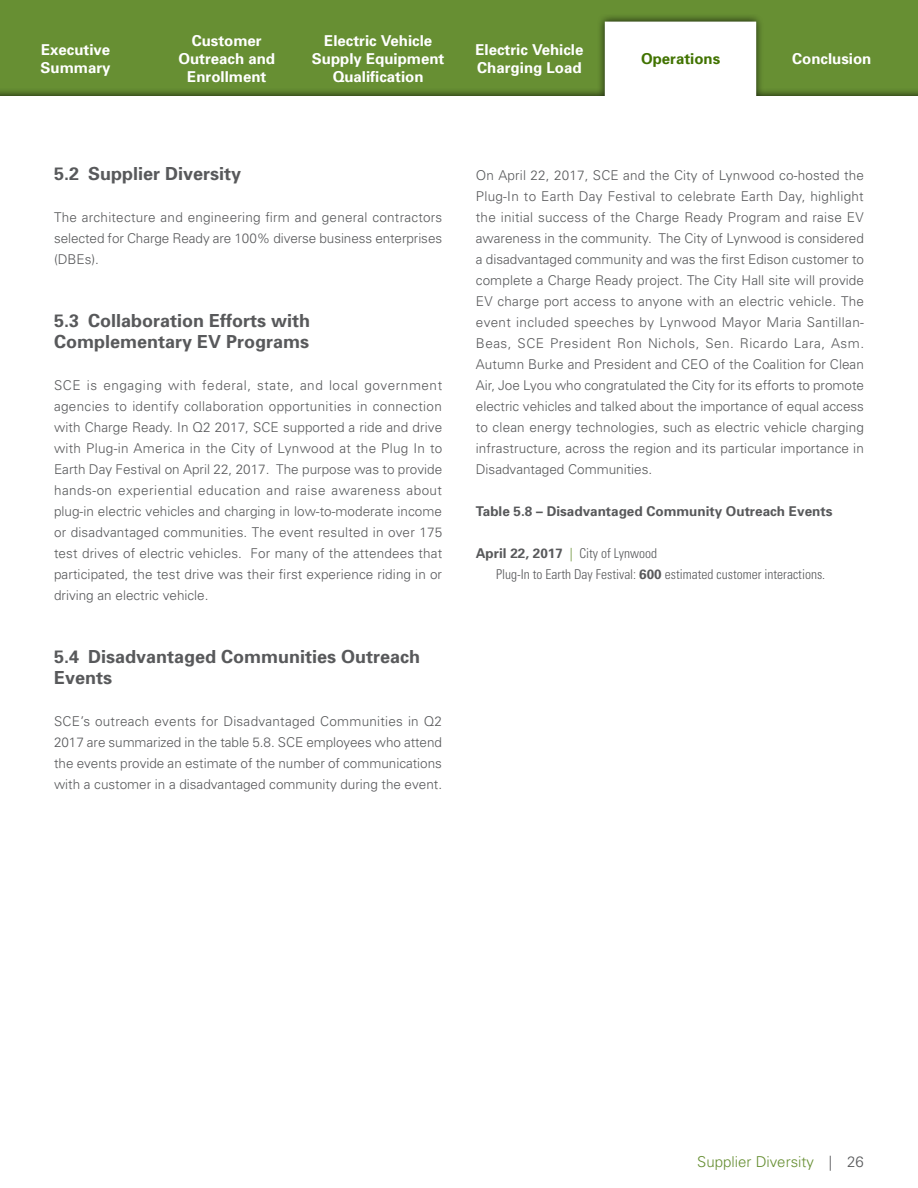
<style>
.page{position:relative;width:918px;height:1188px;background:#fff}
.page>*{position:absolute;margin:0;border:0;box-sizing:border-box;transform-origin:0 0}
.t1{font:700 18px/21px "Univers";color:#58595b}
.t2{font:700 15px/18px "Univers";color:#fff}
.t3{font:300 15px "Univers";color:#678f33}
.t4{font:700 15px "Univers";color:#417300}
.Body{font:300 13.5px/21px "Univers";color:#58595b;text-align:justify}
.Events{font:300 condensed 13.5px/21px "Univers";color:#58595b}
.H3-Table_Lables{font:700 13.5px "Univers";color:#58595b}
.s1{font-weight:700;font-stretch:normal}
.s2{color:#678f33}
.s3{color:#58595b}
</style>
<div class="page">
<div style="left:0;top:0;width:918px;height:96px;background:#678f33"></div>
<svg style="left:0;top:22px;width:918px;height:74px"></svg>
<p class="t2" style="left:41px;top:41px;width:72px">Executive<br>Summary</p>
<p class="t2" style="left:178px;top:32px;width:98px;text-align:center">Customer<br>Outreach and<br>Enrollment</p>
<p class="t2" style="left:312px;top:32px;width:134px;text-align:center">Electric Vehicle<br>Supply Equipment<br>Qualification</p>
<p class="t2" style="left:475px;top:41px;width:110px">Electric Vehicle<br>Charging Load</p>
<p class="t4" style="left:641px;top:50px;width:81px">Operations</p>
<p class="t2" style="left:792px;top:50px;width:81px">Conclusion</p>
<p class="t1" style="left:54px;top:163px;width:189px">5.2 Supplier Diversity</p>
<p class="Body" style="left:54px;top:207px;width:390px">The architecture and engineering firm and general contractors selected for Charge Ready are 100% diverse business enterprises (DBEs).</p>
<p class="t1" style="left:54px;top:310px;width:258px">5.3 Collaboration Efforts with<br>Complementary EV Programs</p>
<p class="Body" style="left:54px;top:375px;width:390px">SCE is engaging with federal, state, and local government agencies to identify collaboration opportunities in connection with Charge Ready. In Q2 2017, SCE supported a ride and drive with Plug-in America in the City of Lynwood at the Plug In to Earth Day Festival on April 22, 2017. The purpose was to provide hands-on experiential education and raise awareness about plug-in electric vehicles and charging in low-to-moderate income or disadvantaged communities. The event resulted in over 175 test drives of electric vehicles. For many of the attendees that participated, the test drive was their first experience riding in or driving an electric vehicle.</p>
<p class="t1" style="left:54px;top:646px;width:368px">5.4 Disadvantaged Communities Outreach<br>Events</p>
<p class="Body" style="left:54px;top:711px;width:390px">SCE’s outreach events for Disadvantaged Communities in Q2<br>2017 are summarized in the table 5.8. SCE employees who attend the events provide an estimate of the number of communications with a customer in a disadvantaged community during the event.</p>
<p class="Body" style="left:476px;top:165px;width:390px">On April 22, 2017, SCE and the City of Lynwood co-hosted the Plug-In to Earth Day Festival to celebrate Earth Day, highlight the initial success of the Charge Ready Program and raise EV awareness in the community. The City of Lynwood is considered a disadvantaged community and was the first Edison customer to complete a Charge Ready project. The City Hall site will provide EV charge port access to anyone with an electric vehicle. The event included speeches by Lynwood Mayor Maria Santillan-Beas, SCE President Ron Nichols, Sen. Ricardo Lara, Asm.<br>Autumn Burke and President and CEO of the Coalition for Clean Air, Joe Lyou who congratulated the City for its efforts to promote electric vehicles and talked about the importance of equal access to clean energy technologies, such as electric vehicle charging infrastructure, across the region and its particular importance in Disadvantaged Communities.</p>
<h3 class="H3-Table_Lables" style="left:476px;top:503px;width:358px">Table 5.8 – Disadvantaged Community Outreach Events</h3>
<p class="Events" style="left:496px;top:543px;width:331px;text-indent:-20px"><span class="s1">April 22, 2017</span> <span class="s2">|</span> City of Lynwood<br>Plug-In to Earth Day Festival: <span class="s1">600</span> estimated customer interactions.</p>
<p class="t3" style="left:697px;top:1153px;width:168px">Supplier Diversity <span class="s3">| 26</span></p>
</div>
